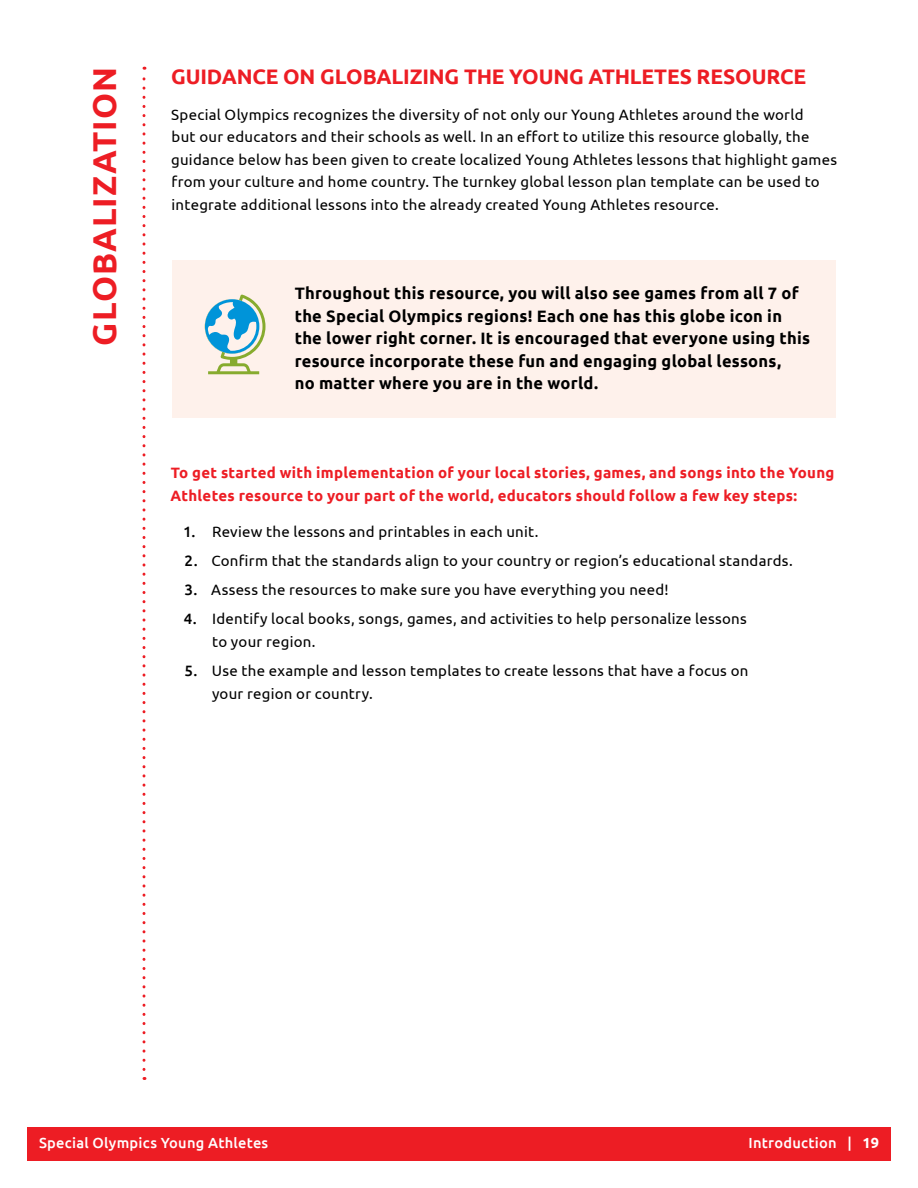
<style>
.page{position:relative;width:918px;height:1188px;background:#fff}
.page>*{position:absolute;margin:0;border:0;box-sizing:border-box;transform-origin:0 0}
.t1{font:700 33px "Ubuntu";letter-spacing:.03em;color:#ed1d24}
.t2{font:700 21px "Ubuntu";letter-spacing:-.01em;color:#ed1d24}
.t3{font:700 16.5px/22.5px "Ubuntu";letter-spacing:.015em;color:#000}
.t4{font:15px/22.5px "Ubuntu";letter-spacing:.015em;color:#000}
.t5{font:700 15px/22.5px "Ubuntu";letter-spacing:.02em;color:#ed1d24}
.t6{font:500 14.7px "Ubuntu";letter-spacing:.015em;color:#fff}
.s1{font-weight:500}
.s2{font-weight:700}
</style>
<div class="page">
<div style="left:27px;top:1127px;width:864px;height:34px;background:#ed1d24"></div>
<svg style="left:142px;top:67px;width:4px;height:1002px"></svg>
<div style="left:172px;top:260px;width:664px;height:158px;background:#fef1eb"></div>
<svg style="left:205px;top:294px;width:61px;height:80px"></svg>
<h1 class="t1" style="left:85px;top:346px;width:280px;rotate:-90deg">GLOBALIZATION</h1>
<h2 class="t2" style="left:171px;top:64px;width:637px">GUIDANCE ON GLOBALIZING THE YOUNG ATHLETES RESOURCE</h2>
<p class="t4" style="left:171px;top:103px;width:667px">Special Olympics recognizes the diversity of not only our Young Athletes around the world<br>but our educators and their schools as well. In an effort to utilize this resource globally, the guidance below has been given to create localized Young Athletes lessons that highlight games from your culture and home country. The turnkey global lesson plan template can be used to integrate additional lessons into the already created Young Athletes resource.</p>
<p class="t3" style="left:295px;top:282px;width:517px">Throughout this resource, you will also see games from all 7 of the Special Olympics regions! Each one has this globe icon in the lower right corner. It is encouraged that everyone using this resource incorporate these fun and engaging global lessons,<br>no matter where you are in the world.</p>
<p class="t5" style="left:170px;top:461px;width:665px">To get started with implementation of your local stories, games, and songs into the Young<br>Athletes resource to your part of the world, educators should follow a few key steps:</p>
<p class="t4" style="left:183px;top:520px;width:357px"><span class="s1">1.</span> Review the lessons and printables in each unit.</p>
<p class="t4" style="left:185px;top:549px;width:610px"><span class="s1">2.</span> Confirm that the standards align to your country or region’s educational standards.</p>
<p class="t4" style="left:185px;top:578px;width:486px"><span class="s1">3.</span> Assess the resources to make sure you have everything you need!</p>
<p class="t4" style="left:212px;top:607px;width:536px;text-indent:-28px"><span class="s1">4.</span> Identify local books, songs, games, and activities to help personalize lessons to your region.</p>
<p class="t4" style="left:212px;top:659px;width:538px;text-indent:-27px"><span class="s1">5.</span> Use the example and lesson templates to create lessons that have a focus on your region or country.</p>
<p class="t6" style="left:39px;top:1134px;width:231px">Special Olympics Young Athletes</p>
<p class="t6" style="left:749px;top:1134px;width:132px">Introduction | <span class="s2">19</span></p>
</div>
